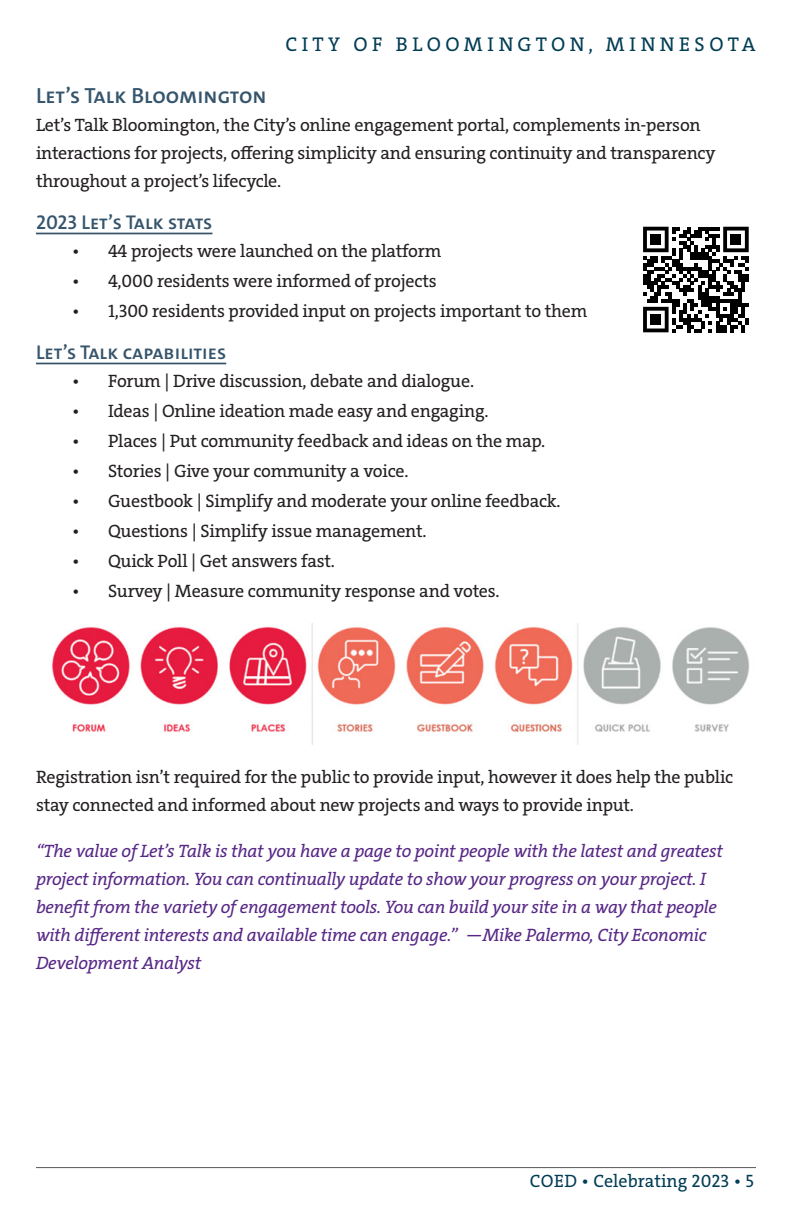
<style>
.page{position:relative;width:792px;height:1224px;background:#fff}
.page>*{position:absolute;margin:0;border:0;box-sizing:border-box;transform-origin:0 0}
.Hed_2{font:600 22px "The Sans";color:#36556c}
.HED_3{font:600 20px "The Sans";color:#36556c}
.t1{font:20px "The Serif";letter-spacing:.225em;color:#023d55}
.Paragraph{font:18px/28px "The Serif";letter-spacing:-.01em;color:#231f20}
.Quotes{font:italic 18px/28px "The Serif";letter-spacing:-.01em;color:#572786}
.t2{font:18px "The Serif";color:#023d55}
</style>
<div class="page">
<hr style="left:36px;top:1167px;width:720px;height:1px;background:#57585a">
<hr style="left:36px;top:233px;width:176px;height:1px;background:#36556c">
<hr style="left:36px;top:363px;width:190px;height:1px;background:#36556c">
<img style="left:51px;top:623px;width:699px;height:122px">
<svg style="left:643px;top:227px;width:106px;height:105px"></svg>
<div style="left:650px;top:234px;width:11px;height:11px;background:#000"></div>
<div style="left:731px;top:234px;width:10px;height:11px;background:#000"></div>
<div style="left:650px;top:314px;width:11px;height:11px;background:#000"></div>
<p class="t1" style="left:286px;top:31px;width:472px">CITY OF BLOOMINGTON, MINNESOTA</p>
<p class="Hed_2" style="left:36px;top:82px;width:232px">Let’s Talk Bloomington</p>
<p class="Paragraph" style="left:36px;top:111px;width:681px">Let’s Talk Bloomington, the City’s online engagement portal, complements in-person interactions for projects, offering simplicity and ensuring continuity and transparency throughout a project’s lifecycle.</p>
<p class="HED_3" style="left:36px;top:210px;width:178px">2023 Let’s Talk stats</p>
<p class="Paragraph" style="left:72px;top:237px;width:371px">• 44 projects were launched on the platform</p>
<p class="Paragraph" style="left:72px;top:267px;width:366px">• 4,000 residents were informed of projects</p>
<p class="Paragraph" style="left:72px;top:297px;width:517px">• 1,300 residents provided input on projects important to them</p>
<p class="HED_3" style="left:36px;top:340px;width:192px">Let’s Talk capabilities</p>
<p class="Paragraph" style="left:72px;top:367px;width:404px">• Forum | Drive discussion, debate and dialogue.</p>
<p class="Paragraph" style="left:72px;top:397px;width:418px">• Ideas | Online ideation made easy and engaging.</p>
<p class="Paragraph" style="left:72px;top:427px;width:475px">• Places | Put community feedback and ideas on the map.</p>
<p class="Paragraph" style="left:72px;top:457px;width:338px">• Stories | Give your community a voice.</p>
<p class="Paragraph" style="left:72px;top:487px;width:490px">• Guestbook | Simplify and moderate your online feedback.</p>
<p class="Paragraph" style="left:72px;top:517px;width:356px">• Questions | Simplify issue management.</p>
<p class="Paragraph" style="left:72px;top:547px;width:265px">• Quick Poll | Get answers fast.</p>
<p class="Paragraph" style="left:72px;top:577px;width:429px">• Survey | Measure community response and votes.</p>
<p class="Paragraph" style="left:36px;top:763px;width:699px">Registration isn’t required for the public to provide input, however it does help the public stay connected and informed about new projects and ways to provide input.</p>
<p class="Quotes" style="left:36px;top:837px;width:688px">“The value of Let’s Talk is that you have a page to point people with the latest and greatest project information. You can continually update to show your progress on your project. I benefit from the variety of engagement tools. You can build your site in a way that people with different interests and available time can engage.” —Mike Palermo, City Economic Development Analyst</p>
<p class="t2" style="left:530px;top:1170px;width:226px">COED • Celebrating 2023 • 5</p>
</div>
